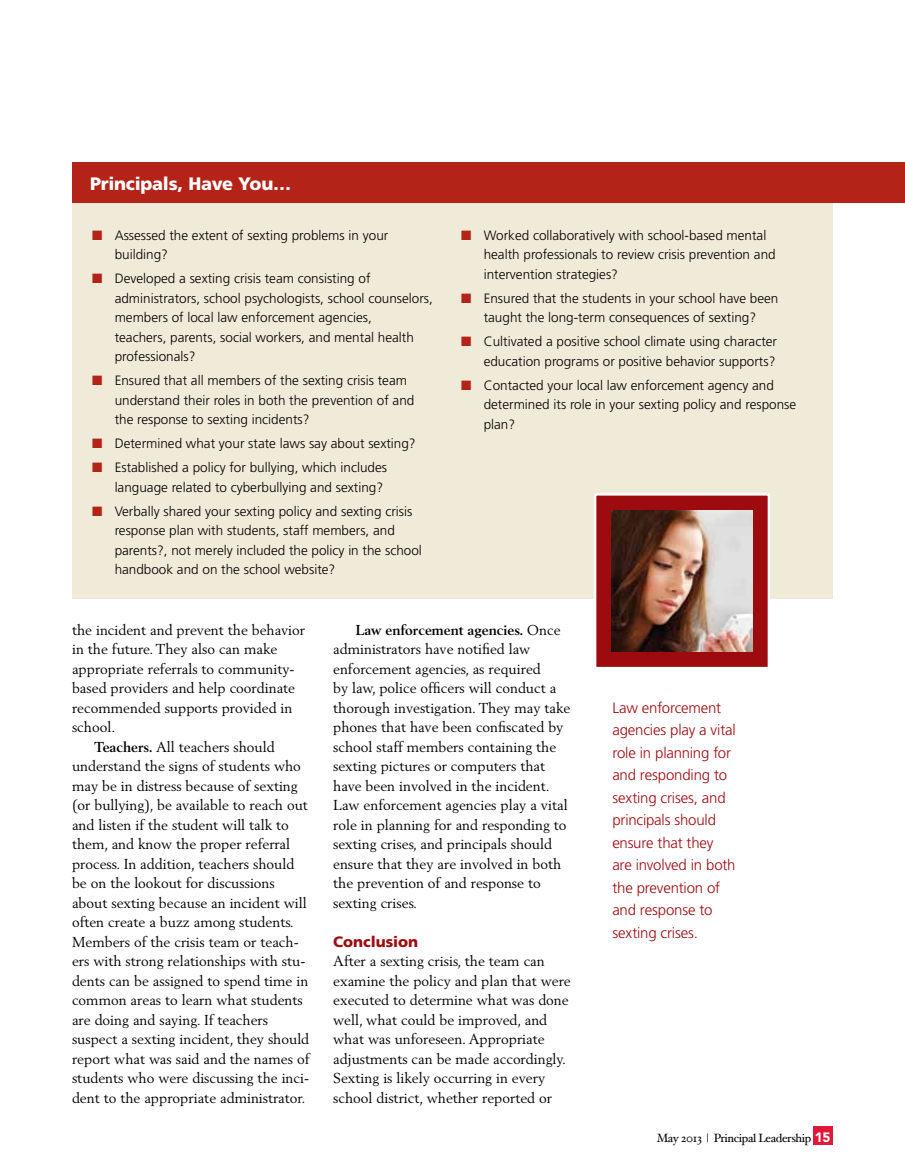
<style>
.page{position:relative;width:905px;height:1175px;background:#fff}
.page>*{position:absolute;margin:0;border:0;box-sizing:border-box;transform-origin:0 0}
.t1{font:900 18px "Frutiger LT";letter-spacing:-.015em;color:#fff}
.t2{font:300 15px/22.5px "Frutiger LT";letter-spacing:-.015em;color:#9e0b0f}
.t3{font:900 15px "Frutiger LT";color:#9e0b0f}
.t4{font:14.25px/19.5px "Berling LT";color:#000}
.t5{font:300 13.5px/19.5px "Frutiger LT";color:#000}
.t6{font:12px "Hoefler Text";letter-spacing:-.03em;color:#000}
.s1{color:#b32317}
.s2{font-weight:700}
.s3{font-family:"Avenir LT";font-weight:900;font-size:13.5px;color:#fff}
</style>
<div class="page">
<div style="left:813px;top:1126px;width:19px;height:18px;background:#e11837"></div>
<div style="left:72px;top:162px;width:760px;height:437px;background:#f0ead8"></div>
<div style="left:72px;top:162px;width:832px;height:41px;background:#b32317"></div>
<div style="left:594px;top:493px;width:175px;height:176px;background:#9e0b0f;border:2px solid #fff"></div>
<img style="left:611px;top:511px;width:141px;height:140px">
<p class="t1" style="left:90px;top:173px;width:202px">Principals, Have You…</p>
<p class="t5" style="left:115px;top:225px;width:275px;text-indent:-23px"><span class="s1">■</span> Assessed the extent of sexting problems in your building?</p>
<p class="t5" style="left:115px;top:269px;width:320px;text-indent:-23px"><span class="s1">■</span> Developed a sexting crisis team consisting of administrators, school psychologists, school counselors, members of local law enforcement agencies,<br>teachers, parents, social workers, and mental health professionals?</p>
<p class="t5" style="left:115px;top:371px;width:301px;text-indent:-23px"><span class="s1">■</span> Ensured that all members of the sexting crisis team understand their roles in both the prevention of and the response to sexting incidents?</p>
<p class="t5" style="left:92px;top:434px;width:325px"><span class="s1">■</span> Determined what your state laws say about sexting?</p>
<p class="t5" style="left:92px;top:458px;width:296px;text-align:right"><span class="s1">■</span> Established a policy for bullying, which includes language related to cyberbullying and sexting?</p>
<p class="t5" style="left:115px;top:501px;width:309px;text-indent:-23px"><span class="s1">■</span> Verbally shared your sexting policy and sexting crisis response plan with students, staff members, and parents?, not merely included the policy in the school handbook and on the school website?</p>
<p class="t5" style="left:483px;top:225px;width:293px;text-indent:-23px"><span class="s1">■</span> Worked collaboratively with school-based mental health professionals to review crisis prevention and intervention strategies?</p>
<p class="t5" style="left:461px;top:288px;width:319px;text-align:center"><span class="s1">■</span> Ensured that the students in your school have been taught the long-term consequences of sexting?</p>
<p class="t5" style="left:461px;top:332px;width:317px;text-align:right"><span class="s1">■</span> Cultivated a positive school climate using character education programs or positive behavior supports?</p>
<p class="t5" style="left:483px;top:375px;width:314px;text-indent:-23px"><span class="s1">■</span> Contacted your local law enforcement agency and determined its role in your sexting policy and response plan?</p>
<p class="t4" style="left:72px;top:620px;width:235px">the incident and prevent the behavior</p>
<p class="t4" style="left:72px;top:639px;width:207px">in the future. They also can make</p>
<p class="t4" style="left:72px;top:659px;width:224px">appropriate referrals to community-</p>
<p class="t4" style="left:72px;top:678px;width:224px">based providers and help coordinate</p>
<p class="t4" style="left:72px;top:698px;width:222px">recommended supports provided in</p>
<p class="t4" style="left:72px;top:717px;width:45px">school.</p>
<p class="t4" style="left:95px;top:737px;width:181px"><span class="s2">Teachers.</span> All teachers should</p>
<p class="t4" style="left:72px;top:756px;width:230px">understand the signs of students who</p>
<p class="t4" style="left:72px;top:776px;width:227px">may be in distress because of sexting</p>
<p class="t4" style="left:72px;top:795px;width:237px">(or bullying), be available to reach out</p>
<p class="t4" style="left:72px;top:815px;width:218px">and listen if the student will talk to</p>
<p class="t4" style="left:72px;top:834px;width:220px">them, and know the proper referral</p>
<p class="t4" style="left:72px;top:854px;width:224px">process. In addition, teachers should</p>
<p class="t4" style="left:72px;top:873px;width:204px">be on the lookout for discussions</p>
<p class="t4" style="left:72px;top:892px;width:236px">about sexting because an incident will</p>
<p class="t4" style="left:72px;top:912px;width:223px">often create a buzz among students.</p>
<p class="t4" style="left:72px;top:931px;width:228px">Members of the crisis team or teach-</p>
<p class="t4" style="left:72px;top:951px;width:235px">ers with strong relationships with stu-</p>
<p class="t4" style="left:72px;top:970px;width:238px">dents can be assigned to spend time in</p>
<p class="t4" style="left:72px;top:990px;width:232px">common areas to learn what students</p>
<p class="t4" style="left:72px;top:1009px;width:197px">are doing and saying. If teachers</p>
<p class="t4" style="left:72px;top:1029px;width:239px">suspect a sexting incident, they should</p>
<p class="t4" style="left:72px;top:1048px;width:239px">report what was said and the names of</p>
<p class="t4" style="left:72px;top:1068px;width:238px">students who were discussing the inci-</p>
<p class="t4" style="left:72px;top:1087px;width:235px">dent to the appropriate administrator.</p>
<p class="t4" style="left:333px;top:620px;width:239px;text-indent:23px"><span class="s2">Law enforcement agencies.</span> Once administrators have notified law enforcement agencies, as required<br>by law, police officers will conduct a thorough investigation. They may take phones that have been confiscated by school staff members containing the sexting pictures or computers that have been involved in the incident.<br>Law enforcement agencies play a vital role in planning for and responding to sexting crises, and principals should ensure that they are involved in both the prevention of and response to sexting crises.</p>
<p class="t3" style="left:333px;top:932px;width:87px">Conclusion</p>
<p class="t4" style="left:333px;top:951px;width:239px">After a sexting crisis, the team can examine the policy and plan that were executed to determine what was done well, what could be improved, and what was unforeseen. Appropriate adjustments can be made accordingly.<br>Sexting is likely occurring in every school district, whether reported or</p>
<p class="t2" style="left:612px;top:696px;width:125px">Law enforcement agencies play a vital role in planning for and responding to sexting crises, and principals should ensure that they are involved in both the prevention of and response to sexting crises.</p>
<p class="t6" style="left:656px;top:1130px;width:175px">May 2013 | Principal Leadership <span class="s3">15</span></p>
</div>
